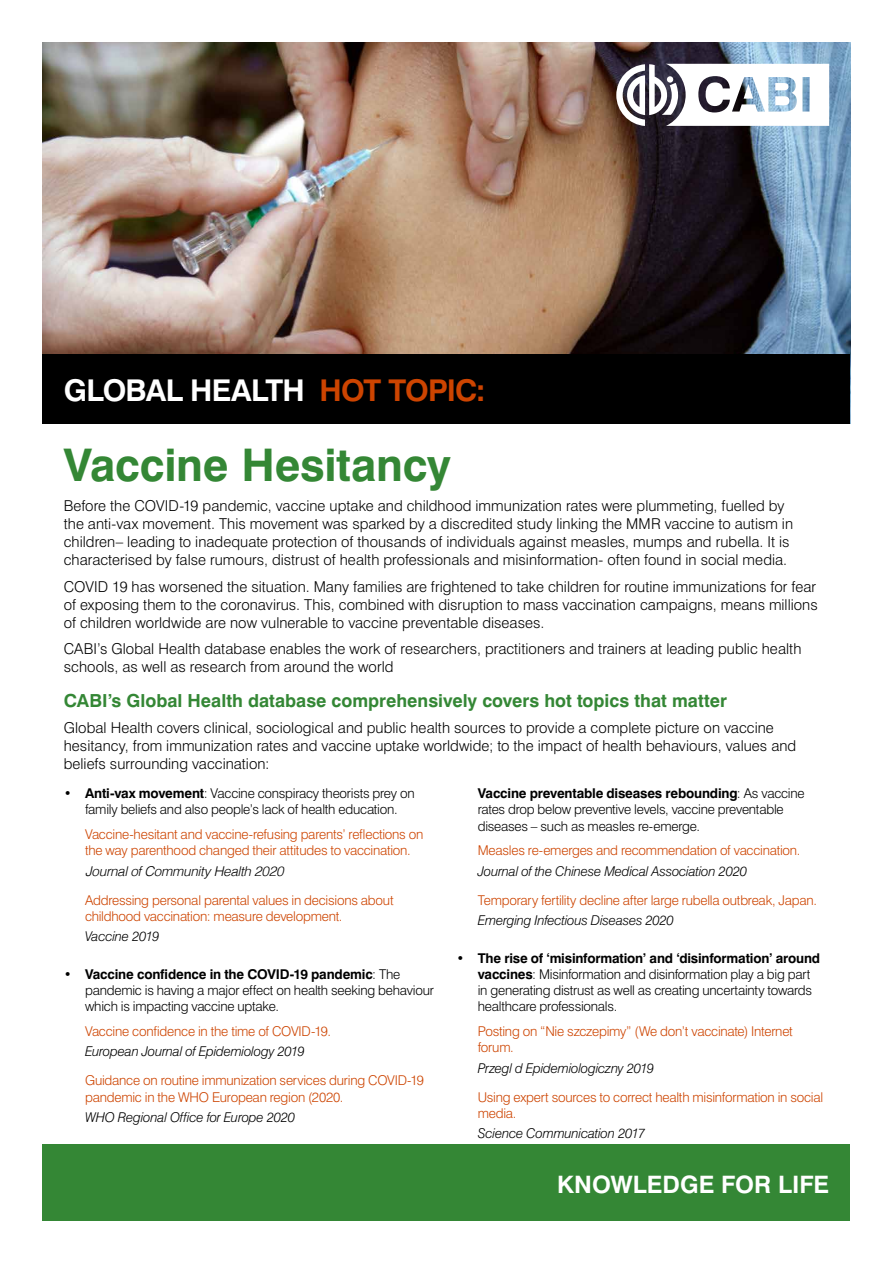
<style>
.page{position:relative;width:893px;height:1263px;background:#fff}
.page>*{position:absolute;margin:0;border:0;box-sizing:border-box;transform-origin:0 0}
.t1{font:700 45px "Swiss 721 BT";letter-spacing:-.005em;color:#348735}
.t2{font:700 30px "Swiss 721 BT";letter-spacing:-.025em;color:#fff}
.t3{font:700 24px "Swiss 721 BT";color:#fff}
.t4{font:700 18px "Swiss 721 BT";color:#348735}
.t5{font:300 15px/18px "Swiss 721 BT";letter-spacing:.005em;color:#000}
.t6{font:300 13.5px/16.2px "Swiss 721 BT";letter-spacing:-.015em;color:#cd4400}
.t7{font:300 13.5px/16.2px "Swiss 721 BT";letter-spacing:-.02em;color:#000}
.t8{font:italic 300 13.5px "Swiss 721 BT";letter-spacing:-.015em;color:#000}
.t9{font:italic 300 13.5px "Helvetica";letter-spacing:-.02em;color:#000}
.s1{color:#cd4400}
.s2{font-weight:700}
</style>
<div class="page">
<img style="left:43px;top:43px;width:807px;height:311px">
<div style="left:43px;top:1145px;width:807px;height:76px;background:#348735"></div>
<svg style="left:616px;top:64px;width:213px;height:62px"></svg>
<div style="left:43px;top:354px;width:807px;height:70px;background:#000"></div>
<h2 class="t2" style="left:64px;top:372px;width:423px">GLOBAL HEALTH <span class="s1">HOT TOPIC:</span></h2>
<h1 class="t1" style="left:64px;top:437px;width:389px">Vaccine Hesitancy</h1>
<p class="t5" style="left:64px;top:497px;width:731px">Before the COVID-19 pandemic, vaccine uptake and childhood immunization rates were plummeting, fuelled by the anti-vax movement. This movement was sparked by a discredited study linking the MMR vaccine to autism in children– leading to inadequate protection of thousands of individuals against measles, mumps and rubella. It is characterised by false rumours, distrust of health professionals and misinformation- often found in social media.</p>
<p class="t5" style="left:64px;top:577px;width:755px;text-align:justify">COVID 19 has worsened the situation. Many families are frightened to take children for routine immunizations for fear of exposing them to the coronavirus. This, combined with disruption to mass vaccination campaigns, means millions of children worldwide are now vulnerable to vaccine preventable diseases.</p>
<p class="t5" style="left:64px;top:640px;width:739px">CABI’s Global Health database enables the work of researchers, practitioners and trainers at leading public health schools, as well as research from around the world</p>
<p class="t4" style="left:64px;top:689px;width:665px">CABI’s Global Health database comprehensively covers hot topics that matter</p>
<p class="t5" style="left:64px;top:719px;width:734px">Global Health covers clinical, sociological and public health sources to provide a complete picture on vaccine hesitancy, from immunization rates and vaccine uptake worldwide; to the impact of health behaviours, values and beliefs surrounding vaccination:</p>
<p class="t7" style="left:64px;top:785px;width:352px;text-align:center">• <span class="s2">Anti-vax movement</span>: Vaccine conspiracy theorists prey on family beliefs and also people’s lack of health education.</p>
<p class="t6" style="left:85px;top:826px;width:340px">Vaccine-hesitant and vaccine-refusing parents’ reflections on the way parenthood changed their attitudes to vaccination.</p>
<p class="t9" style="left:85px;top:859px;width:200px">Journal of Community Health 2020</p>
<p class="t6" style="left:85px;top:892px;width:310px">Addressing personal parental values in decisions about childhood vaccination: measure development.</p>
<p class="t8" style="left:85px;top:928px;width:76px">Vaccine 2019</p>
<p class="t7" style="left:85px;top:966px;width:350px;text-indent:-21px">• <span class="s2">Vaccine confidence in the COVID-19 pandemic</span>: The pandemic is having a major effect on health seeking behaviour which is impacting vaccine uptake.</p>
<p class="t6" style="left:85px;top:1023px;width:247px">Vaccine confidence in the time of COVID-19.</p>
<p class="t8" style="left:85px;top:1043px;width:221px">European Journal of Epidemiology 2019</p>
<p class="t6" style="left:85px;top:1072px;width:340px">Guidance on routine immunization services during COVID-19 pandemic in the WHO European region (2020.</p>
<p class="t8" style="left:85px;top:1109px;width:211px">WHO Regional Office for Europe 2020</p>
<p class="t7" style="left:478px;top:785px;width:328px"><span class="s2">Vaccine preventable diseases rebounding</span>: As vaccine rates drop below preventive levels, vaccine preventable diseases – such as measles re-emerge.</p>
<p class="t6" style="left:478px;top:842px;width:324px">Measles re-emerges and recommendation of vaccination.</p>
<p class="t8" style="left:478px;top:863px;width:271px">Journal of the Chinese Medical Association 2020</p>
<p class="t6" style="left:478px;top:892px;width:341px">Temporary fertility decline after large rubella outbreak, Japan.</p>
<p class="t8" style="left:478px;top:912px;width:197px">Emerging Infectious Diseases 2020</p>
<p class="t7" style="left:478px;top:949px;width:344px;text-indent:-21px">• <span class="s2">The rise of ‘misinformation’ and ‘disinformation’ around vaccines</span>: Misinformation and disinformation play a big part in generating distrust as well as creating uncertainty towards healthcare professionals.</p>
<p class="t6" style="left:478px;top:1023px;width:317px">Posting on “Nie szczepimy” (We don’t vaccinate) Internet forum.</p>
<p class="t8" style="left:478px;top:1059px;width:178px">Przegląd Epidemiologiczny 2019</p>
<p class="t6" style="left:478px;top:1088px;width:347px">Using expert sources to correct health misinformation in social media.</p>
<p class="t8" style="left:478px;top:1125px;width:169px">Science Communication 2017</p>
<h3 class="t3" style="left:557px;top:1170px;width:274px">KNOWLEDGE FOR LIFE</h3>
</div>
